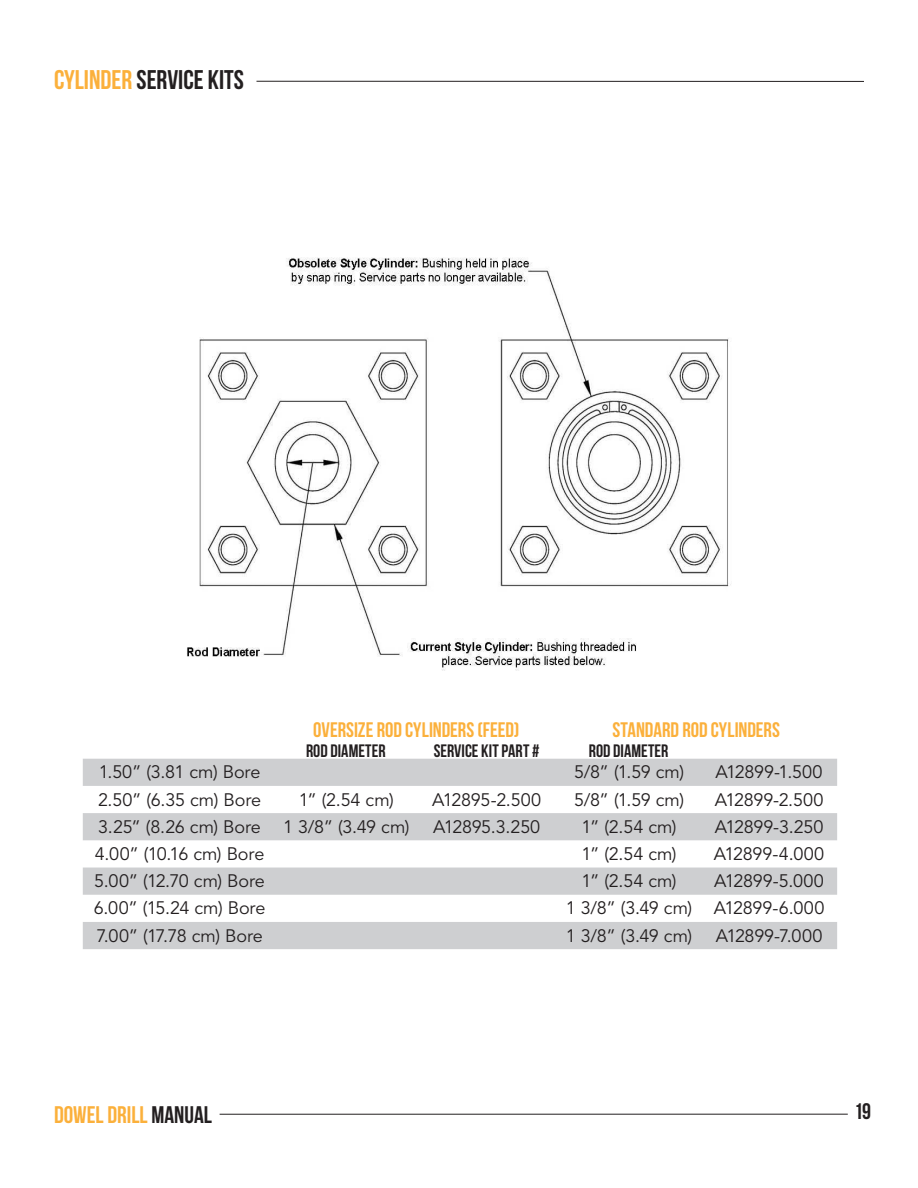
<style>
.page{position:relative;width:918px;height:1188px;background:#fff}
.page>*{position:absolute;margin:0;border:0;box-sizing:border-box;transform-origin:0 0}
.t1{font:27px "Bebas Neue";color:#231f20}
.t2{font:24px "Bebas Neue";color:#fbb03b}
.t3{font:22.5px "Bebas Neue";color:#231f20}
.t4{font:21px "Bebas Neue";color:#fbb03b}
.t5{font:18px "Avenir LT Std";letter-spacing:-.01em;color:#231f20}
.t6{font:18px "Bebas Neue";color:#231f20}
.s1{color:#fbb03b}
.s2{color:#231f20}
</style>
<div class="page">
<hr style="left:220px;top:1114px;width:628px;height:1px;background:#231f20">
<hr style="left:256px;top:81px;width:608px;height:1px;background:#231f20">
<svg style="left:83px;top:759px;width:754px;height:190px;fill:#cecfd1"></svg>
<img style="left:187px;top:257px;width:544px;height:414px">
<p class="t1" style="left:54px;top:65px;width:191px"><span class="s1">CYLINDER</span> SERVICE KITS</p>
<p class="t4" style="left:313px;top:718px;width:208px">OVERSIZE ROD CYLINDERS (FEED)</p>
<p class="t4" style="left:612px;top:718px;width:169px">STANDARD ROD CYLINDERS</p>
<p class="t6" style="left:306px;top:741px;width:81px">ROD DIAMETER</p>
<p class="t6" style="left:434px;top:741px;width:107px">SERVICE KIT PART #</p>
<p class="t6" style="left:589px;top:741px;width:81px">ROD DIAMETER</p>
<p class="t5" style="left:99px;top:762px;width:163px">1.50” (3.81 cm) Bore</p>
<p class="t5" style="left:574px;top:762px;width:112px">5/8” (1.59 cm)</p>
<p class="t5" style="left:716px;top:762px;width:109px">A12899-1.500</p>
<p class="t5" style="left:98px;top:789px;width:165px">2.50” (6.35 cm) Bore</p>
<p class="t5" style="left:299px;top:789px;width:97px">1” (2.54 cm)</p>
<p class="t5" style="left:432px;top:789px;width:111px">A12895-2.500</p>
<p class="t5" style="left:574px;top:789px;width:112px">5/8” (1.59 cm)</p>
<p class="t5" style="left:715px;top:789px;width:110px">A12899-2.500</p>
<p class="t5" style="left:98px;top:816px;width:164px">3.25” (8.26 cm) Bore</p>
<p class="t5" style="left:283px;top:816px;width:128px">1 3/8” (3.49 cm)</p>
<p class="t5" style="left:433px;top:816px;width:109px">A12895.3.250</p>
<p class="t5" style="left:582px;top:816px;width:97px">1” (2.54 cm)</p>
<p class="t5" style="left:715px;top:816px;width:110px">A12899-3.250</p>
<p class="t5" style="left:95px;top:843px;width:171px">4.00” (10.16 cm) Bore</p>
<p class="t5" style="left:582px;top:843px;width:97px">1” (2.54 cm)</p>
<p class="t5" style="left:714px;top:843px;width:112px">A12899-4.000</p>
<p class="t5" style="left:94px;top:871px;width:172px">5.00” (12.70 cm) Bore</p>
<p class="t5" style="left:582px;top:871px;width:97px">1” (2.54 cm)</p>
<p class="t5" style="left:714px;top:871px;width:111px">A12899-5.000</p>
<p class="t5" style="left:94px;top:898px;width:173px">6.00” (15.24 cm) Bore</p>
<p class="t5" style="left:566px;top:898px;width:128px">1 3/8” (3.49 cm)</p>
<p class="t5" style="left:714px;top:898px;width:112px">A12899-6.000</p>
<p class="t5" style="left:96px;top:925px;width:168px">7.00” (17.78 cm) Bore</p>
<p class="t5" style="left:566px;top:925px;width:128px">1 3/8” (3.49 cm)</p>
<p class="t5" style="left:716px;top:925px;width:108px">A12899-7.000</p>
<h2 class="t2" style="left:54px;top:1101px;width:159px">DOWEL DRILL <span class="s2">MANUAL</span></h2>
<p class="t3" style="left:854px;top:1099px;width:19px">19</p>
</div>
